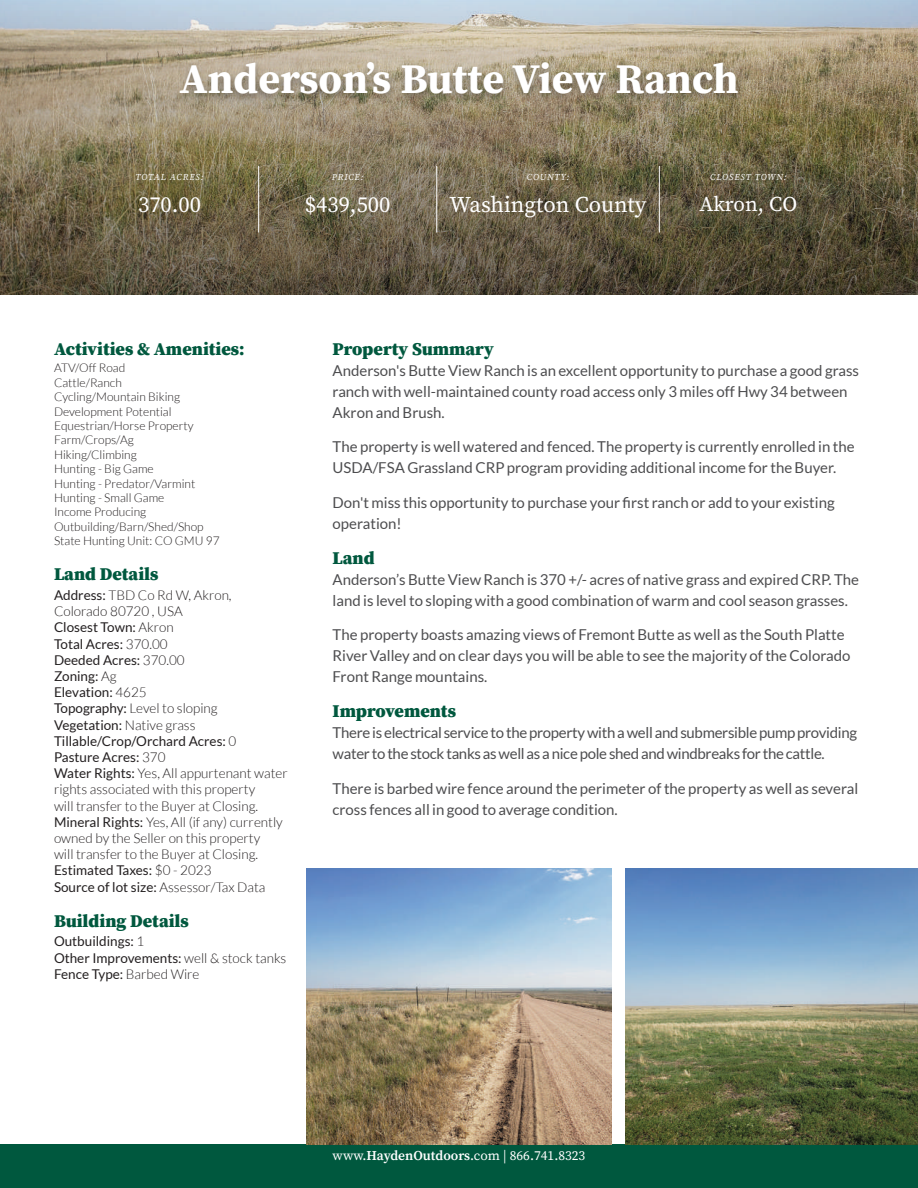
<style>
.page{position:relative;width:918px;height:1188px;background:#fff}
.page>*{position:absolute;margin:0;border:0;box-sizing:border-box;transform-origin:0 0}
.t1{font:700 42px "Source Serif Pro";color:#fff}
.t2{font:22.5px "Source Serif Pro";color:#fff}
.t3{font:21px "Source Serif Pro";color:#fff}
.t4{font:900 18px "Source Serif Pro";color:#00583e}
.t5{font:15px/21px "Lato";color:#4d4d4f}
.t6{font:15px/21px "Lato";letter-spacing:-.02em;color:#4d4d4f}
.t7{font:300 13.5px/16.2px "Lato";color:#231f20}
.t8{font:13.5px/16.2px "Lato";color:#231f20}
.t9{font:13.5px "Source Serif Pro";color:#fff}
.t10{font:300 12px/14.4px "Lato";color:#231f20}
.t11{font:italic 9px "Source Serif Pro";letter-spacing:.1em;color:#fff}
.s1{font-weight:400}
.s2{font-weight:300}
.s3{font-weight:600}
</style>
<div class="page">
<div style="left:0;top:1144px;width:918px;height:44px;background:#00583e"></div>
<img style="left:306px;top:868px;width:306px;height:276px">
<img style="left:626px;top:868px;width:292px;height:276px">
<svg style="left:0;top:0;width:918px;height:294px;background:#827a65"></svg>
<div style="left:172px;top:58px;width:573px;height:47px;background:#231f20;opacity:.45"></div>
<svg style="left:258px;top:166px;width:1px;height:25px"></svg>
<svg style="left:436px;top:166px;width:1px;height:25px"></svg>
<svg style="left:659px;top:166px;width:1px;height:25px"></svg>
<hr style="left:258px;top:191px;width:1px;height:42px;background:#fff">
<hr style="left:436px;top:191px;width:1px;height:42px;background:#fff">
<hr style="left:659px;top:191px;width:1px;height:42px;background:#fff">
<h1 class="t1" style="left:179px;top:49px;width:561px">Anderson’s Butte View Ranch</h1>
<p class="t11" style="left:136px;top:171px;width:70px">TOTAL ACRES:</p>
<p class="t11" style="left:332px;top:171px;width:33px">PRICE:</p>
<p class="t11" style="left:527px;top:171px;width:44px">COUNTY:</p>
<p class="t11" style="left:710px;top:171px;width:78px">CLOSEST TOWN:</p>
<h2 class="t2" style="left:138px;top:190px;width:64px">370.00</h2>
<h2 class="t2" style="left:305px;top:190px;width:87px">$439,500</h2>
<h2 class="t2" style="left:450px;top:190px;width:198px">Washington County</h2>
<h3 class="t3" style="left:700px;top:190px;width:99px">Akron, CO</h3>
<p class="t4" style="left:54px;top:336px;width:192px">Activities &amp; Amenities:</p>
<p class="t10" style="left:54px;top:361px;width:167px">ATV/Off Road<br>Cattle/Ranch<br>Cycling/Mountain Biking<br>Development Potential<br>Equestrian/Horse Property<br>Farm/Crops/Ag<br>Hiking/Climbing<br>Hunting - Big Game<br>Hunting - Predator/Varmint<br>Hunting - Small Game<br>Income Producing<br>Outbuilding/Barn/Shed/Shop<br>State Hunting Unit: CO GMU 97</p>
<p class="t4" style="left:54px;top:562px;width:106px">Land Details</p>
<p class="t7" style="left:54px;top:587px;width:235px"><span class="s1">Address:</span> TBD Co Rd W, Akron,<br>Colorado 80720 , USA<br><span class="s1">Closest Town:</span> Akron<br><span class="s1">Total Acres:</span> 370.00<br><span class="s1">Deeded Acres:</span> 370.00<br><span class="s1">Zoning:</span> Ag<br><span class="s1">Elevation:</span> 4625<br><span class="s1">Topography:</span> Level to sloping<br><span class="s1">Vegetation:</span> Native grass<br><span class="s1">Tillable/Crop/Orchard Acres:</span> 0<br><span class="s1">Pasture Acres:</span> 370<br><span class="s1">Water Rights:</span> Yes, All appurtenant water rights associated with this property<br>will transfer to the Buyer at Closing.<br><span class="s1">Mineral Rights:</span> Yes, All (if any) currently owned by the Seller on this property<br>will transfer to the Buyer at Closing.<br><span class="s1">Estimated Taxes:</span> $0 - 2023<br><span class="s1">Source of lot size:</span> Assessor/Tax Data</p>
<p class="t4" style="left:54px;top:908px;width:136px">Building Details</p>
<p class="t8" style="left:54px;top:933px;width:234px">Outbuildings: <span class="s2">1<br></span>Other Improvements: <span class="s2">well &amp; stock tanks<br></span>Fence Type: <span class="s2">Barbed Wire</span></p>
<p class="t4" style="left:333px;top:336px;width:163px">Property Summary</p>
<p class="t5" style="left:333px;top:360px;width:528px">Anderson's Butte View Ranch is an excellent opportunity to purchase a good grass ranch with well-maintained county road access only 3 miles off Hwy 34 between<br>Akron and Brush.</p>
<p class="t5" style="left:333px;top:436px;width:524px">The property is well watered and fenced. The property is currently enrolled in the<br>USDA/FSA Grassland CRP program providing additional income for the Buyer.</p>
<p class="t5" style="left:333px;top:492px;width:504px">Don't miss this opportunity to purchase your first ranch or add to your existing operation!</p>
<p class="t4" style="left:333px;top:545px;width:44px">Land</p>
<p class="t5" style="left:333px;top:569px;width:528px">Anderson’s Butte View Ranch is 370 +/- acres of native grass and expired CRP. The land is level to sloping with a good combination of warm and cool season grasses.</p>
<p class="t5" style="left:333px;top:624px;width:519px">The property boasts amazing views of Fremont Butte as well as the South Platte<br>River Valley and on clear days you will be able to see the majority of the Colorado<br>Front Range mountains.</p>
<p class="t4" style="left:333px;top:699px;width:125px">Improvements</p>
<p class="t6" style="left:333px;top:722px;width:526px">There is electrical service to the property with a well and submersible pump providing water to the stock tanks as well as a nice pole shed and windbreaks for the cattle.</p>
<p class="t5" style="left:333px;top:778px;width:527px">There is barbed wire fence around the perimeter of the property as well as several cross fences all in good to average condition.</p>
<p class="t9" style="left:333px;top:1146px;width:254px">www.<span class="s3">HaydenOutdoors</span>.com | 866.741.8323</p>
</div>
